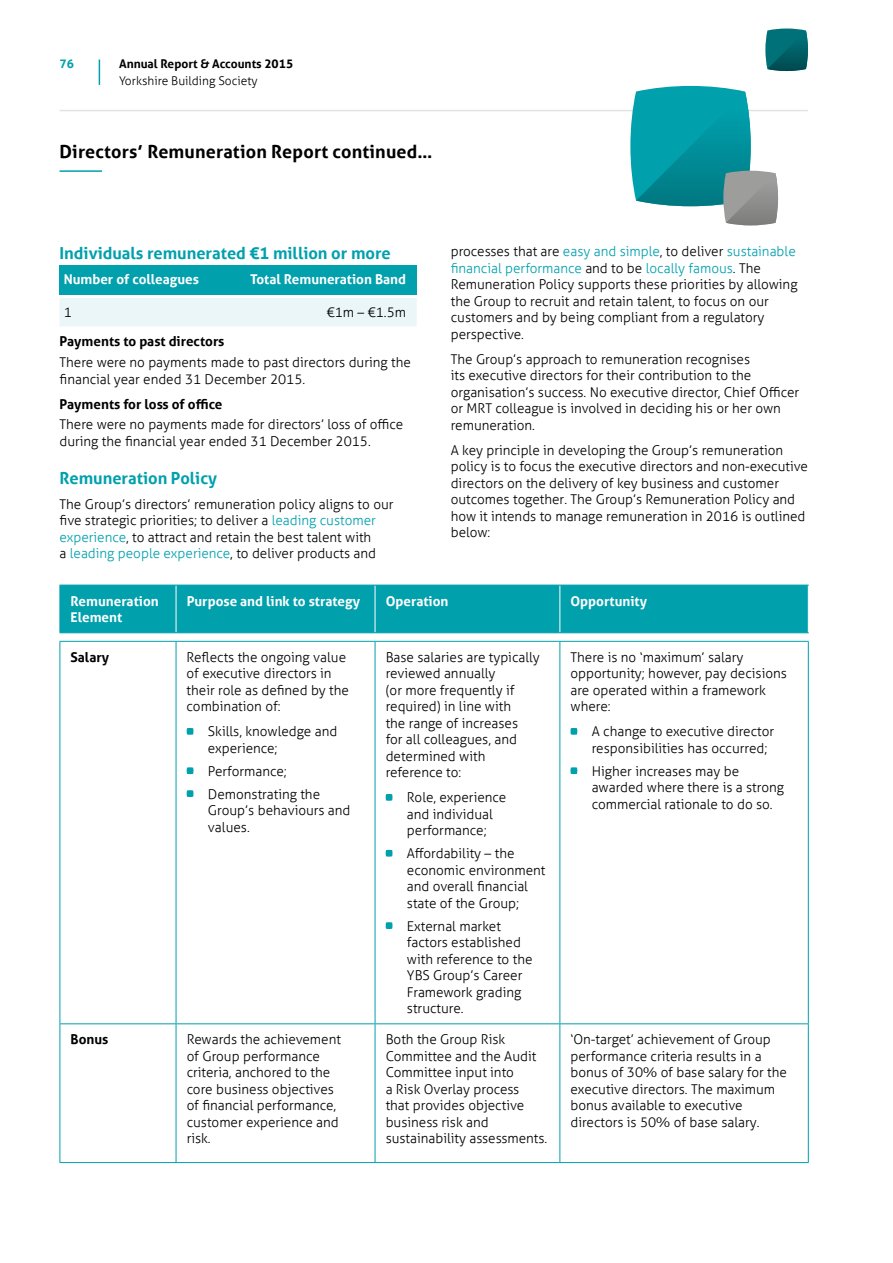
<style>
.page{position:relative;width:893px;height:1263px;background:#fff}
.page>*{position:absolute;margin:0;border:0;box-sizing:border-box;transform-origin:0 0}
.Chapter_heading{font:700 18px "YBSG Aller";letter-spacing:.01em;color:#000}
.Body_heading{font:700 16.5px "YBSG Aller";color:#00a0ad}
.Body_Text{font:300 13.5px/16.5px "YBSG Aller";color:#000}
.Bullet_1{font:300 13.5px/16.5px "YBSG Aller";color:#000}
.Financials_text-N{font:700 13.5px "YBSG Aller";color:#fff}
.Body_Subheading{font:700 13.5px "YBSG Aller";color:#000}
.Body_Text-2{font:700 13.5px "YBSG Aller";color:#000}
.Finan_tint-1{font:300 13.5px "YBSG Aller";color:#000}
.t1{font:700 12px "YBSG Aller";color:#000}
.t2{font:300 12px "YBSG Aller";color:#000}
.t3{font:700 12px "YBSG Aller";color:#00a0ad}
.s1{color:#00a0ad}
</style>
<div class="page">
<svg style="left:99px;top:60px;width:1px;height:25px"></svg>
<hr style="left:60px;top:110px;width:748px;height:1px;background:#e3e3e3">
<div style="left:60px;top:265px;width:357px;height:29px;background:#00a0ad"></div>
<svg style="left:630px;top:86px;width:148px;height:139px"></svg>
<svg style="left:765px;top:29px;width:43px;height:42px;background:#0f6e75"></svg>
<div style="left:60px;top:298px;width:357px;height:28px;background:#ebf6f8"></div>
<div style="left:61px;top:586px;width:747px;height:46px;background:#00a0ad"></div>
<svg style="left:61px;top:642px;width:747px;height:520px"></svg>
<hr style="left:176px;top:585px;width:1px;height:47px;background:#fff">
<hr style="left:375px;top:585px;width:1px;height:47px;background:#fff">
<hr style="left:559px;top:585px;width:1px;height:47px;background:#fff">
<hr style="left:60px;top:585px;width:1px;height:47px;background:#00a0ad">
<hr style="left:60px;top:585px;width:116px;height:1px;background:#00a0ad">
<hr style="left:176px;top:585px;width:199px;height:1px;background:#00a0ad">
<hr style="left:375px;top:585px;width:185px;height:1px;background:#00a0ad">
<hr style="left:560px;top:585px;width:249px;height:1px;background:#00a0ad">
<hr style="left:60px;top:632px;width:116px;height:1px;background:#00a0ad">
<hr style="left:60px;top:641px;width:116px;height:1px;background:#00a0ad">
<hr style="left:176px;top:632px;width:199px;height:1px;background:#00a0ad">
<hr style="left:176px;top:641px;width:199px;height:1px;background:#00a0ad">
<hr style="left:375px;top:632px;width:185px;height:1px;background:#00a0ad">
<hr style="left:375px;top:641px;width:185px;height:1px;background:#00a0ad">
<hr style="left:560px;top:632px;width:249px;height:1px;background:#00a0ad">
<hr style="left:560px;top:641px;width:249px;height:1px;background:#00a0ad">
<hr style="left:60px;top:642px;width:1px;height:381px;background:#00a0ad">
<hr style="left:176px;top:642px;width:1px;height:381px;background:#00a0ad">
<hr style="left:375px;top:642px;width:1px;height:381px;background:#00a0ad">
<hr style="left:559px;top:642px;width:1px;height:381px;background:#00a0ad">
<hr style="left:808px;top:642px;width:1px;height:381px;background:#00a0ad">
<hr style="left:60px;top:1024px;width:1px;height:138px;background:#00a0ad">
<hr style="left:60px;top:1023px;width:116px;height:1px;background:#00a0ad">
<hr style="left:176px;top:1023px;width:199px;height:1px;background:#00a0ad">
<hr style="left:375px;top:1023px;width:185px;height:1px;background:#00a0ad">
<hr style="left:560px;top:1023px;width:249px;height:1px;background:#00a0ad">
<hr style="left:176px;top:1024px;width:1px;height:138px;background:#00a0ad">
<hr style="left:375px;top:1024px;width:1px;height:138px;background:#00a0ad">
<hr style="left:559px;top:1024px;width:1px;height:138px;background:#00a0ad">
<hr style="left:808px;top:1024px;width:1px;height:138px;background:#00a0ad">
<hr style="left:60px;top:1162px;width:116px;height:1px;background:#00a0ad">
<hr style="left:176px;top:1162px;width:199px;height:1px;background:#00a0ad">
<hr style="left:375px;top:1162px;width:185px;height:1px;background:#00a0ad">
<hr style="left:560px;top:1162px;width:249px;height:1px;background:#00a0ad">
<svg style="left:187px;top:728px;width:6px;height:7px"></svg>
<svg style="left:187px;top:767px;width:6px;height:7px"></svg>
<svg style="left:187px;top:790px;width:6px;height:7px"></svg>
<svg style="left:386px;top:794px;width:6px;height:7px"></svg>
<svg style="left:386px;top:850px;width:6px;height:7px"></svg>
<svg style="left:386px;top:922px;width:6px;height:7px"></svg>
<svg style="left:570px;top:728px;width:7px;height:7px"></svg>
<svg style="left:570px;top:767px;width:7px;height:7px"></svg>
<hr style="left:60px;top:170px;width:42px;height:2px;background:#00a0ad">
<p class="t3" style="left:60px;top:57px;width:16px">76</p>
<p class="t1" style="left:119px;top:57px;width:176px">Annual Report &amp; Accounts 2015</p>
<p class="t2" style="left:119px;top:73px;width:140px">Yorkshire Building Society</p>
<p class="Chapter_heading" style="left:60px;top:140px;width:374px">Directors’ Remuneration Report continued…</p>
<p class="Body_heading" style="left:60px;top:243px;width:333px">Individuals remunerated €1 million or more</p>
<p class="Financials_text-N" style="left:64px;top:270px;width:137px">Number of colleagues</p>
<p class="Financials_text-N" style="left:250px;top:270px;width:157px">Total Remuneration Band</p>
<p class="Finan_tint-1" style="left:64px;top:304px;width:10px">1</p>
<p class="Finan_tint-1" style="left:327px;top:304px;width:81px">€1m – €1.5m</p>
<p class="Body_Subheading" style="left:60px;top:333px;width:166px">Payments to past directors</p>
<p class="Body_Text" style="left:60px;top:354px;width:353px">There were no payments made to past directors during the financial year ended 31 December 2015.</p>
<p class="Body_Subheading" style="left:60px;top:395px;width:164px">Payments for loss of office</p>
<p class="Body_Text" style="left:60px;top:416px;width:345px">There were no payments made for directors’ loss of office during the financial year ended 31 December 2015.</p>
<p class="Body_heading" style="left:60px;top:468px;width:159px">Remuneration Policy</p>
<p class="Body_Text" style="left:60px;top:496px;width:336px">The Group’s directors’ remuneration policy aligns to our five strategic priorities; to deliver a <span class="s1">leading customer experience</span>, to attract and retain the best talent with<br>a <span class="s1">leading people experience</span>, to deliver products and</p>
<p class="Body_Text" style="left:451px;top:243px;width:348px">processes that are <span class="s1">easy and simple</span>, to deliver <span class="s1">sustainable financial performance</span> and to be <span class="s1">locally famous</span>. The Remuneration Policy supports these priorities by allowing the Group to recruit and retain talent, to focus on our customers and by being compliant from a regulatory perspective.</p>
<p class="Body_Text" style="left:451px;top:351px;width:350px">The Group’s approach to remuneration recognises<br>its executive directors for their contribution to the organisation’s success. No executive director, Chief Officer or MRT colleague is involved in deciding his or her own remuneration.</p>
<p class="Body_Text" style="left:451px;top:442px;width:359px">A key principle in developing the Group’s remuneration policy is to focus the executive directors and non-executive directors on the delivery of key business and customer outcomes together. The Group’s Remuneration Policy and how it intends to manage remuneration in 2016 is outlined below:</p>
<p class="Financials_text-N" style="left:71px;top:592px;width:90px">Remuneration</p>
<p class="Financials_text-N" style="left:71px;top:609px;width:53px">Element</p>
<p class="Financials_text-N" style="left:187px;top:592px;width:175px">Purpose and link to strategy</p>
<p class="Financials_text-N" style="left:386px;top:592px;width:64px">Operation</p>
<p class="Financials_text-N" style="left:570px;top:592px;width:78px">Opportunity</p>
<p class="Body_Text-2" style="left:71px;top:649px;width:40px">Salary</p>
<p class="Body_Text" style="left:187px;top:649px;width:164px">Reflects the ongoing value of executive directors in their role as defined by the combination of:</p>
<p class="Bullet_1" style="left:208px;top:723px;width:131px">Skills, knowledge and experience;</p>
<p class="Bullet_1" style="left:208px;top:763px;width:80px">Performance;</p>
<p class="Bullet_1" style="left:208px;top:786px;width:144px">Demonstrating the<br>Group’s behaviours and values.</p>
<p class="Body_Text" style="left:386px;top:649px;width:156px">Base salaries are typically reviewed annually<br>(or more frequently if required) in line with<br>the range of increases<br>for all colleagues, and determined with reference to:</p>
<p class="Bullet_1" style="left:407px;top:789px;width:101px">Role, experience and individual performance;</p>
<p class="Bullet_1" style="left:407px;top:845px;width:140px">Affordability – the economic environment and overall financial state of the Group;</p>
<p class="Bullet_1" style="left:407px;top:918px;width:127px">External market factors established with reference to the<br>YBS Group’s Career<br>Framework grading structure.</p>
<p class="Body_Text" style="left:570px;top:649px;width:218px">There is no ‘maximum’ salary opportunity; however, pay decisions are operated within a framework where:</p>
<p class="Bullet_1" style="left:592px;top:723px;width:184px">A change to executive director responsibilities has occurred;</p>
<p class="Bullet_1" style="left:592px;top:763px;width:194px">Higher increases may be awarded where there is a strong commercial rationale to do so.</p>
<p class="Body_Text-2" style="left:71px;top:1031px;width:39px">Bonus</p>
<p class="Body_Text" style="left:187px;top:1031px;width:156px">Rewards the achievement of Group performance criteria, anchored to the core business objectives of financial performance, customer experience and risk.</p>
<p class="Body_Text" style="left:386px;top:1031px;width:163px">Both the Group Risk<br>Committee and the Audit<br>Committee input into<br>a Risk Overlay process<br>that provides objective business risk and sustainability assessments.</p>
<p class="Body_Text" style="left:570px;top:1031px;width:218px">‘On-target’ achievement of Group performance criteria results in a bonus of 30% of base salary for the executive directors. The maximum bonus available to executive directors is 50% of base salary.</p>
</div>
